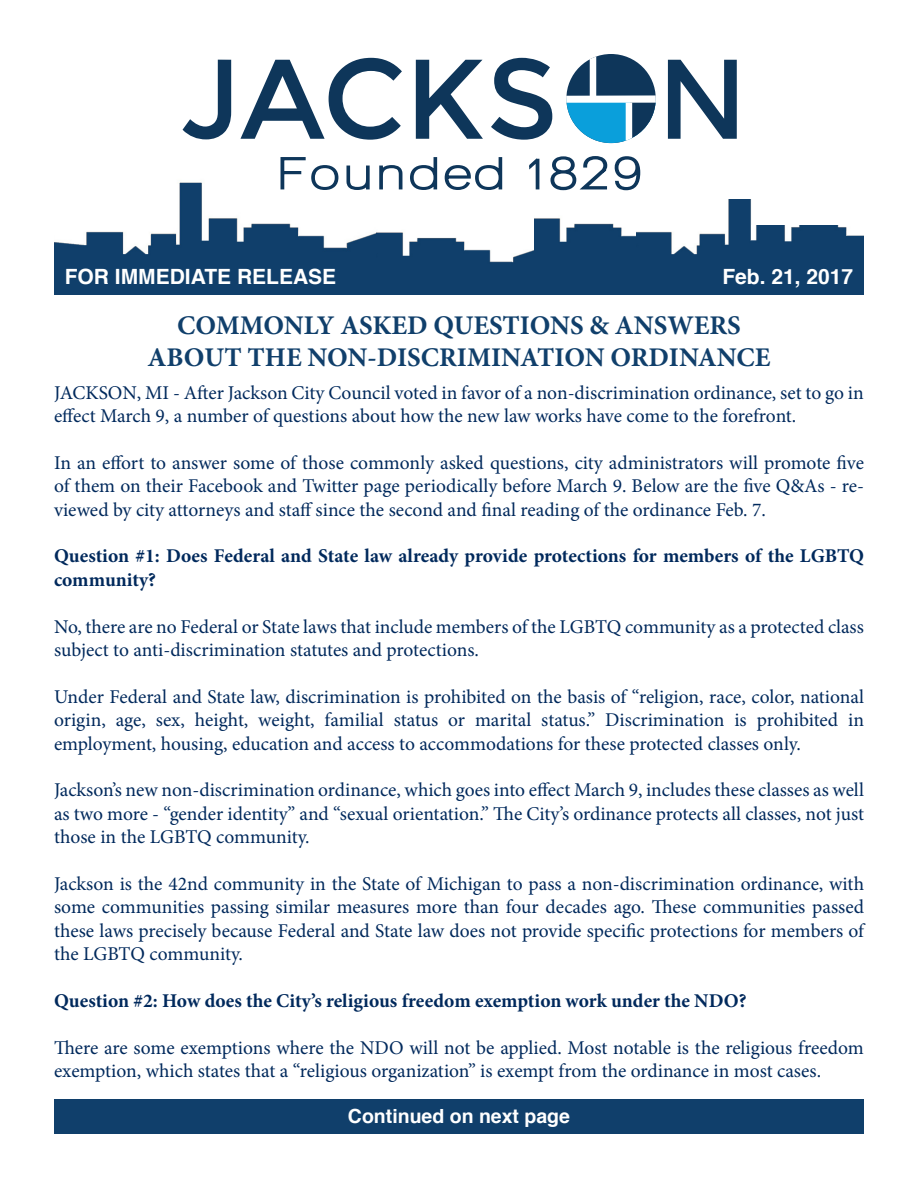
<style>
.page{position:relative;width:918px;height:1188px;background:#fff}
.page>*{position:absolute;margin:0;border:0;box-sizing:border-box;transform-origin:0 0}
.t1{font:700 27px "Minion Pro";color:#103f6b}
.t2{font:700 21px "Helvetica";color:#fff}
.t3{font:19.5px/23.4px "Minion Pro";letter-spacing:-.005em;color:#00295c;text-align:justify}
.t4{font:700 19.5px/23.4px "Minion Pro";color:#00295c}
.t5{font:700 19.5px "Helvetica";color:#fff}
</style>
<div class="page">
<img style="left:54px;top:180px;width:322px;height:84px">
<img style="left:376px;top:232px;width:158px;height:32px">
<img style="left:534px;top:218px;width:103px;height:46px">
<img style="left:637px;top:199px;width:115px;height:65px">
<img style="left:752px;top:225px;width:112px;height:39px">
<div style="left:54px;top:264px;width:810px;height:31px;background:#103f6b"></div>
<svg style="left:566px;top:56px;width:90px;height:87px"></svg>
<svg style="left:183px;top:60px;width:48px;height:79px"></svg>
<svg style="left:240px;top:58px;width:162px;height:82px"></svg>
<svg style="left:416px;top:60px;width:67px;height:79px"></svg>
<svg style="left:491px;top:58px;width:61px;height:82px"></svg>
<svg style="left:668px;top:60px;width:69px;height:79px"></svg>
<svg style="left:280px;top:157px;width:59px;height:34px"></svg>
<svg style="left:346px;top:165px;width:25px;height:26px"></svg>
<svg style="left:379px;top:165px;width:24px;height:25px"></svg>
<svg style="left:410px;top:157px;width:28px;height:33px"></svg>
<svg style="left:444px;top:157px;width:59px;height:33px"></svg>
<svg style="left:529px;top:158px;width:11px;height:32px"></svg>
<svg style="left:550px;top:156px;width:91px;height:35px"></svg>
<div style="left:54px;top:1099px;width:810px;height:35px;background:#103f6b"></div>
<p class="t2" style="left:65px;top:259px;width:273px">FOR IMMEDIATE RELEASE</p>
<p class="t2" style="left:722px;top:259px;width:132px">Feb. 21, 2017</p>
<p class="t1" style="left:177px;top:306px;width:565px">COMMONLY ASKED QUESTIONS &amp; ANSWERS</p>
<p class="t1" style="left:147px;top:339px;width:625px">ABOUT THE NON-DISCRIMINATION ORDINANCE</p>
<p class="t3" style="left:54px;top:381px;width:811px">JACKSON, MI - After Jackson City Council voted in favor of a non-discrimination ordinance, set to go in effect March 9, a number of questions about how the new law works have come to the forefront.</p>
<p class="t3" style="left:54px;top:451px;width:812px">In an effort to answer some of those commonly asked questions, city administrators will promote five of them on their Facebook and Twitter page periodically before March 9. Below are the five Q&amp;As - re&shy;viewed by city attorneys and staff since the second and final reading of the ordinance Feb. 7.</p>
<p class="t4" style="left:54px;top:544px;width:811px">Question #1: Does Federal and State law already provide protections for members of the LGBTQ community?</p>
<p class="t3" style="left:54px;top:615px;width:811px">No, there are no Federal or State laws that include members of the LGBTQ community as a protected class subject to anti-discrimination statutes and protections.</p>
<p class="t3" style="left:54px;top:685px;width:812px">Under Federal and State law, discrimination is prohibited on the basis of “religion, race, color, national origin, age, sex, height, weight, familial status or marital status.” Discrimination is prohibited in employment, housing, education and access to accommodations for these protected classes only.</p>
<p class="t3" style="left:54px;top:779px;width:812px">Jackson’s new non-discrimination ordinance, which goes into effect March 9, includes these classes as well as two more - “gender identity” and “sexual orientation.” The City’s ordinance protects all classes, not just those in the LGBTQ community.</p>
<p class="t3" style="left:54px;top:872px;width:812px">Jackson is the 42nd community in the State of Michigan to pass a non-discrimination ordinance, with some communities passing similar measures more than four decades ago. These communities passed these laws precisely because Federal and State law does not provide specific protections for members of the LGBTQ community.</p>
<p class="t4" style="left:54px;top:989px;width:694px">Question #2: How does the City’s religious freedom exemption work under the NDO?</p>
<p class="t3" style="left:54px;top:1036px;width:811px">There are some exemptions where the NDO will not be applied. Most notable is the religious freedom exemption, which states that a “religious organization” is exempt from the ordinance in most cases.</p>
<p class="t5" style="left:348px;top:1100px;width:224px">Continued on next page</p>
</div>
